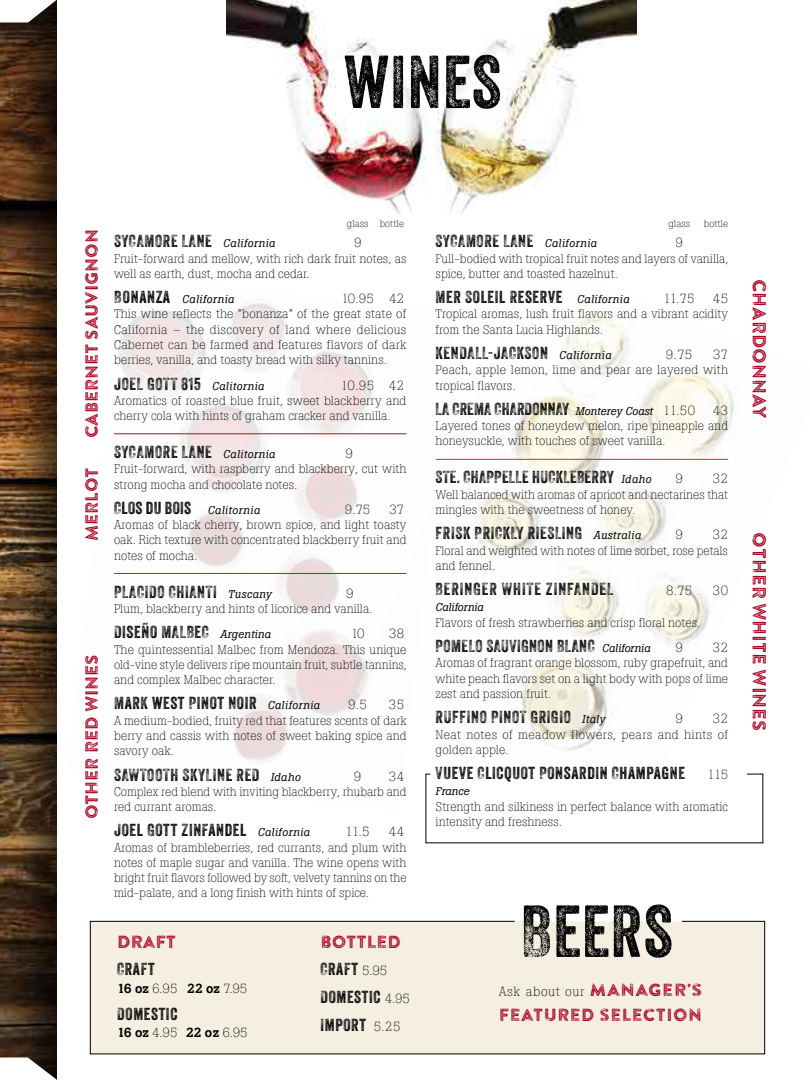
<style>
.page{position:relative;width:810px;height:1080px;background:#fff}
.page>*{position:absolute;margin:0;border:0;box-sizing:border-box;transform-origin:0 0}
.t1{font:72.5px "Veneer Three";letter-spacing:.02em;color:#000}
.t2{font:71.25px "Veneer Three";letter-spacing:.015em;color:#000}
.t3{font:18.75px "Brandon Printed Inline";color:#a60020}
.t4{font:17.5px "Brandon Printed Inline";color:#a60020}
.t5{font:17.5px "Brandon Printed Inline";letter-spacing:.025em;color:#a60020}
.t6{font:16.88px/28.2px "Veneer Three";letter-spacing:.04em;color:#000}
.t7{font:16.88px "Veneer Three";letter-spacing:.02em;color:#000}
.t8{font:16.88px "Veneer Three";letter-spacing:.01em;color:#000}
.t9{font:16.88px "Veneer Three";letter-spacing:.06em;color:#000}
.t10{font:300 13.12px "Boton";letter-spacing:.03em;color:#000}
.t11{font:500 13.12px "Boton";color:#000}
.t12{font:300 12.5px/15.2px "Boton";color:#000}
.t13{font:300 12.5px/15.2px "Boton";letter-spacing:.025em;color:#000}
.t14{font:italic 11.25px "Boton";letter-spacing:.04em;color:#000}
.t15{font:italic 11.25px "Boton";color:#000}
.t16{font:300 10px "Boton";color:#000}
.s1{font-family:"Boton";font-style:italic;font-size:11.25px}
.s2{font-family:"Veneer Three";font-style:normal;font-size:16.88px}
.s3{font-weight:300}
.s4{font-family:"Boton";font-weight:300;font-size:13.12px}
.s5{font-family:"Brandon Printed Inline";font-weight:400;font-size:17.5px;color:#a60020}
</style>
<div class="page">
<div style="left:0;top:0;width:58px;height:1080px;background:#000;opacity:.75"></div>
<svg style="left:0;top:0;width:58px;height:22px"></svg>
<svg style="left:0;top:1058px;width:58px;height:22px"></svg>
<img style="left:114px;top:303px;width:242px;height:460px">
<img style="left:356px;top:311px;width:408px;height:499px">
<div style="left:90px;top:921px;width:675px;height:134px;background:#f5efe1"></div>
<img style="left:227px;top:0;width:409px;height:214px">
<svg style="left:425px;top:774px;width:338px;height:69px"></svg>
<hr style="left:114px;top:433px;width:293px;height:1px;background:#ac0f20">
<hr style="left:114px;top:573px;width:293px;height:1px;background:#ac0f20">
<hr style="left:436px;top:459px;width:292px;height:1px;background:#ac0f20">
<h1 class="t1" style="left:344px;top:38px;width:159px">WINES</h1>
<h3 class="t4" style="left:81px;top:438px;width:211px;rotate:-90deg">CABERNET SAUVIGNON</h3>
<h3 class="t4" style="left:81px;top:541px;width:75px;rotate:-90deg">MERLOT</h3>
<h3 class="t4" style="left:81px;top:819px;width:167px;rotate:-90deg">OTHER RED WINES</h3>
<p class="t16" style="left:347px;top:217px;width:59px">glass bottle</p>
<h3 class="t6" style="left:114px;top:227px;width:163px">SYCAMORE LANE <span class="s1">California</span></h3>
<p class="t10" style="left:354px;top:235px;width:9px">9</p>
<p class="t12" style="left:114px;top:251px;width:294px">Fruit-forward and mellow, with rich dark fruit notes, as well as earth, dust, mocha and cedar.</p>
<p class="t14" style="left:114px;top:293px;width:122px"><span class="s2">BONANZA</span> California</p>
<p class="t10" style="left:342px;top:291px;width:64px">10.95 42</p>
<p class="t12" style="left:114px;top:307px;width:294px;text-align:justify">This wine reflects the “bonanza” of the great state of California – the discovery of land where delicious Cabernet can be farmed and features flavors of dark berries, vanilla, and toasty bread with silky tannins.</p>
<h3 class="t6" style="left:114px;top:369px;width:152px">JOEL GOTT 815 <span class="s1">Calitornia</span></h3>
<p class="t10" style="left:341px;top:377px;width:65px">10.95 42</p>
<p class="t12" style="left:114px;top:393px;width:294px">Aromatics of roasted blue fruit, sweet blackberry and cherry cola with hints of graham cracker and vanilla.</p>
<h3 class="t6" style="left:114px;top:438px;width:163px">SYCAMORE LANE <span class="s1">Calitornia</span></h3>
<p class="t10" style="left:346px;top:446px;width:9px">9</p>
<p class="t12" style="left:114px;top:461px;width:294px">Fruit-forward, with raspberry and blackberry, cut with strong mocha and chocolate notes.</p>
<h3 class="t7" style="left:114px;top:498px;width:147px">CLOS DU BOIS <span class="s1">Calitornia</span></h3>
<p class="t10" style="left:345px;top:502px;width:27px">9.75</p>
<p class="t10" style="left:389px;top:502px;width:16px">37</p>
<p class="t12" style="left:114px;top:517px;width:294px;text-align:justify">Aromas of black cherry, brown spice, and light toasty oak. Rich texture with concentrated blackberry fruit and notes of mocha.</p>
<h3 class="t6" style="left:114px;top:577px;width:159px">PLACIDO CHIANTI <span class="s1">Tuscany</span></h3>
<p class="t10" style="left:346px;top:585px;width:9px">9</p>
<p class="t12" style="left:114px;top:601px;width:260px">Plum, blackberry and hints of licorice and vanilla.</p>
<h3 class="t6" style="left:114px;top:618px;width:158px">DISEÑO MALBEC <span class="s1">Argentina</span></h3>
<p class="t10" style="left:351px;top:626px;width:15px">10</p>
<p class="t10" style="left:389px;top:626px;width:16px">38</p>
<p class="t12" style="left:114px;top:642px;width:294px;text-align:justify">The quintessential Malbec from Mendoza. This unique old-vine style delivers ripe mountain fruit, subtle tannins, and complex Malbec character.</p>
<h3 class="t6" style="left:114px;top:689px;width:207px">MARK WEST PINOT NOIR <span class="s1">California</span></h3>
<p class="t10" style="left:348px;top:697px;width:20px">9.5</p>
<p class="t10" style="left:389px;top:697px;width:17px">35</p>
<p class="t12" style="left:114px;top:713px;width:294px;text-align:justify">A medium-bodied, fruity red that features scents of dark berry and cassis with notes of sweet baking spice and savory oak.</p>
<h3 class="t6" style="left:114px;top:760px;width:188px">SAWTOOTH SKYLINE RED <span class="s1">Idaho</span></h3>
<p class="t10" style="left:354px;top:768px;width:9px">9</p>
<p class="t10" style="left:389px;top:768px;width:17px">34</p>
<p class="t12" style="left:114px;top:784px;width:294px">Complex red blend with inviting blackberry, rhubarb and red currant aromas.</p>
<h3 class="t6" style="left:114px;top:816px;width:197px">JOEL GOTT ZINFANDEL <span class="s1">California</span></h3>
<p class="t10" style="left:345px;top:824px;width:26px">11.5</p>
<p class="t10" style="left:389px;top:824px;width:17px">44</p>
<p class="t12" style="left:114px;top:840px;width:294px;text-align:justify">Aromas of brambleberries, red currants, and plum with notes of maple sugar and vanilla. The wine opens with bright fruit flavors followed by soft, velvety tannins on the mid-palate, and a long finish with hints of spice.</p>
<h3 class="t4" style="left:117px;top:931px;width:61px">DRAFT</h3>
<h3 class="t6" style="left:117px;top:955px;width:39px">CRAFT</h3>
<p class="t11" style="left:117px;top:980px;width:132px">16 oz <span class="s3">6.95</span> 22 oz <span class="s3">7.95</span></p>
<h3 class="t6" style="left:117px;top:999px;width:62px">DOMESTIC</h3>
<p class="t11" style="left:117px;top:1025px;width:132px">16 oz <span class="s3">4.95</span> 22 oz <span class="s3">6.95</span></p>
<h3 class="t4" style="left:320px;top:930px;width:82px">BOTTLED</h3>
<h3 class="t6" style="left:320px;top:954px;width:91px">CRAFT <span class="s4">5.95<br></span>DOMESTIC <span class="s4">4.95<br></span>IMPORT <span class="s4">5.25</span></h3>
<p class="t16" style="left:669px;top:217px;width:23px">glass</p>
<p class="t16" style="left:704px;top:217px;width:26px">bottle</p>
<h3 class="t6" style="left:436px;top:227px;width:163px">SYCAMORE LANE <span class="s1">California</span></h3>
<p class="t10" style="left:676px;top:235px;width:9px">9</p>
<p class="t12" style="left:436px;top:251px;width:294px">Full-bodied with tropical fruit notes and layers of vanilla, spice, butter and toasted hazelnut.</p>
<h3 class="t6" style="left:436px;top:283px;width:195px">MER SOLEIL RESERVE <span class="s1">California</span></h3>
<p class="t10" style="left:664px;top:291px;width:33px">11.75</p>
<p class="t10" style="left:713px;top:291px;width:17px">45</p>
<p class="t12" style="left:436px;top:307px;width:294px">Tropical aromas, lush fruit flavors and a vibrant acidity from the Santa Lucia Highlands.</p>
<h3 class="t6" style="left:436px;top:339px;width:177px">KENDALL-JACKSON <span class="s1">California</span></h3>
<p class="t10" style="left:666px;top:347px;width:28px">9.75</p>
<p class="t10" style="left:713px;top:347px;width:16px">37</p>
<p class="t12" style="left:436px;top:362px;width:294px">Peach, apple lemon, lime and pear are layered with tropical flavors.</p>
<h3 class="t8" style="left:436px;top:399px;width:261px">LA CREMA CHARDONNAY <span class="s1">Monterey Coast</span> <span class="s4">11.50</span></h3>
<p class="t10" style="left:713px;top:403px;width:17px">43</p>
<p class="t12" style="left:436px;top:418px;width:294px">Layered tones of honeydew melon, ripe pineapple and honeysuckle, with touches of sweet vanilla.</p>
<h3 class="t7" style="left:436px;top:467px;width:217px">STE. CHAPPELLE HUCKLEBERRY <span class="s1">Idaho</span></h3>
<p class="t10" style="left:675px;top:471px;width:9px">9</p>
<p class="t10" style="left:713px;top:471px;width:17px">32</p>
<p class="t12" style="left:436px;top:487px;width:294px">Well balanced with aromas of apricot and nectarines that mingles with the sweetness of honey.</p>
<h3 class="t6" style="left:436px;top:519px;width:207px">FRISK PRICKLY RIESLING <span class="s1">Australia</span></h3>
<p class="t10" style="left:675px;top:527px;width:9px">9</p>
<p class="t10" style="left:713px;top:527px;width:17px">32</p>
<p class="t12" style="left:436px;top:543px;width:294px">Floral and weighted with notes of lime sorbet, rose petals and fennel.</p>
<h3 class="t9" style="left:436px;top:579px;width:179px">BERINGER WHITE ZINFANDEL</h3>
<p class="t10" style="left:666px;top:583px;width:28px">8.75</p>
<p class="t10" style="left:713px;top:583px;width:17px">30</p>
<p class="t15" style="left:436px;top:601px;width:50px">California</p>
<p class="t12" style="left:436px;top:615px;width:266px">Flavors of fresh strawberries and crisp floral notes.</p>
<h3 class="t6" style="left:436px;top:632px;width:216px">POMELO SAUVIGNON BLANC <span class="s1">California</span></h3>
<p class="t10" style="left:675px;top:640px;width:9px">9</p>
<p class="t10" style="left:713px;top:640px;width:17px">32</p>
<p class="t12" style="left:436px;top:655px;width:294px;text-align:justify">Aromas of fragrant orange blossom, ruby grapefruit, and white peach flavors set on a light body with pops of lime zest and passion fruit.</p>
<h3 class="t6" style="left:436px;top:703px;width:171px">RUFFINO PINOT GRIGIO <span class="s1">Italy</span></h3>
<p class="t10" style="left:675px;top:711px;width:9px">9</p>
<p class="t10" style="left:713px;top:711px;width:17px">32</p>
<p class="t13" style="left:436px;top:727px;width:294px">Neat notes of meadow flowers, pears and hints of golden apple.</p>
<h3 class="t6" style="left:436px;top:759px;width:251px">VUEVE CLICQUOT PONSARDIN CHAMPAGNE</h3>
<p class="t10" style="left:707px;top:767px;width:22px">115</p>
<p class="t15" style="left:436px;top:785px;width:35px">France</p>
<p class="t12" style="left:436px;top:799px;width:294px">Strength and silkiness in perfect balance with aromatic intensity and freshness.</p>
<h3 class="t3" style="left:771px;top:279px;width:141px;rotate:90deg">CHARDONNAY</h3>
<h3 class="t3" style="left:771px;top:532px;width:200px;rotate:90deg">OTHER WHITE WINES</h3>
<h2 class="t2" style="left:521px;top:888px;width:154px">BEERS</h2>
<p class="t10" style="left:499px;top:984px;width:205px">Ask about our <span class="s5">MANAGER'S</span></p>
<h3 class="t5" style="left:499px;top:1004px;width:205px">FEATURED SELECTION</h3>
</div>
